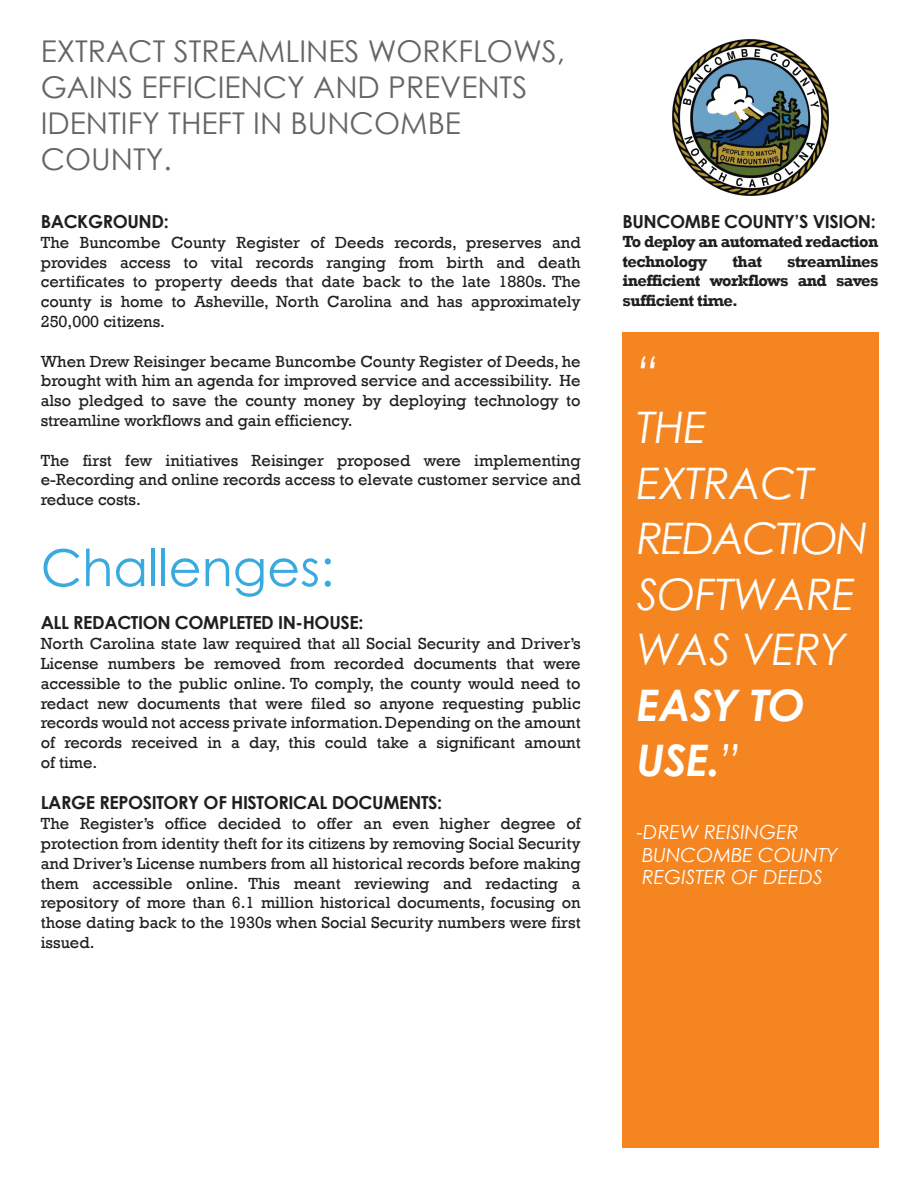
<style>
.page{position:relative;width:918px;height:1188px;background:#fff}
.page>*{position:absolute;margin:0;border:0;box-sizing:border-box;transform-origin:0 0}
.t1{font:51px "Century Gothic";color:#38aae0}
.t2{font:italic 43.5px/55.5px "Century Gothic";letter-spacing:-.015em;color:#fff}
.t3{font:italic 700 43.5px/55.5px "Century Gothic";letter-spacing:-.015em;color:#fff}
.t4{font:30px/36px "Century Gothic";color:#646565}
.t5{font:italic 19.5px/22.5px "Century Gothic";color:#fff}
.t6{font:700 18px "Century Gothic";letter-spacing:-.025em;color:#211e1e}
.t7{font:16.5px/19.8px "Rockwell";color:#211e1e;text-align:justify}
.t8{font:700 16.5px/19.8px "Rockwell";letter-spacing:-.035em;color:#211e1e}
.s1{font-weight:400}
</style>
<div class="page">
<img style="left:672px;top:39px;width:157px;height:157px">
<div style="left:622px;top:332px;width:257px;height:816px;background:#f58520"></div>
<h3 class="t4" style="left:41px;top:33px;width:526px">EXTRACT STREAMLINES WORKFLOWS,<br>GAINS EFFICIENCY AND PREVENTS<br>IDENTIFY THEFT IN BUNCOMBE<br>COUNTY.</h3>
<p class="t6" style="left:41px;top:208px;width:129px">BACKGROUND:</p>
<p class="t7" style="left:41px;top:233px;width:542px">The Buncombe County Register of Deeds records, preserves and provides access to vital records ranging from birth and death certificates to property deeds that date back to the late 1880s. The county is home to Asheville, North Carolina and has approximately 250,000 citizens.</p>
<p class="t7" style="left:41px;top:351px;width:541px">When Drew Reisinger became Buncombe County Register of Deeds, he brought with him an agenda for improved service and accessibility. He also pledged to save the county money by deploying technology to streamline workflows and gain efficiency.</p>
<p class="t7" style="left:41px;top:450px;width:541px">The first few initiatives Reisinger proposed were implementing e-Recording and online records access to elevate customer service and reduce costs.</p>
<h1 class="t1" style="left:41px;top:532px;width:295px">Challenges:</h1>
<p class="t6" style="left:41px;top:609px;width:324px">ALL REDACTION COMPLETED IN-HOUSE:</p>
<p class="t7" style="left:41px;top:634px;width:542px">North Carolina state law required that all Social Security and Driver’s License numbers be removed from recorded documents that were accessible to the public online. To comply, the county would need to redact new documents that were filed so anyone requesting public records would not access private information. Depending on the amount of records received in a day, this could take a significant amount of time.</p>
<p class="t6" style="left:41px;top:789px;width:403px">LARGE REPOSITORY OF HISTORICAL DOCUMENTS:</p>
<p class="t7" style="left:41px;top:814px;width:541px">The Register’s office decided to offer an even higher degree of protection from identity theft for its citizens by removing Social Security and Driver’s License numbers from all historical records before making them accessible online. This meant reviewing and redacting a repository of more than 6.1 million historical documents, focusing on those dating back to the 1930s when Social Security numbers were first issued.</p>
<p class="t6" style="left:622px;top:208px;width:255px">BUNCOMBE COUNTY’S VISION:</p>
<p class="t8" style="left:622px;top:231px;width:257px">To deploy an automated redaction technology</p>
<p class="t8" style="left:622px;top:251px;width:258px;text-align:justify;text-indent:165px">streamlines inefficient workflows and saves sufficient time.</p>
<p class="t8" style="left:733px;top:251px;width:31px">that</p>
<h2 class="t2" style="left:637px;top:343px;width:233px">“<br>THE<br>EXTRACT<br>REDACTION<br>SOFTWARE<br>WAS VERY</h2>
<h2 class="t3" style="left:637px;top:675px;width:169px">EASY TO<br>USE.<span class="s1">”</span></h2>
<p class="t5" style="left:637px;top:820px;width:203px">-DREW REISINGER<br>BUNCOMBE COUNTY<br>REGISTER OF DEEDS</p>
</div>
